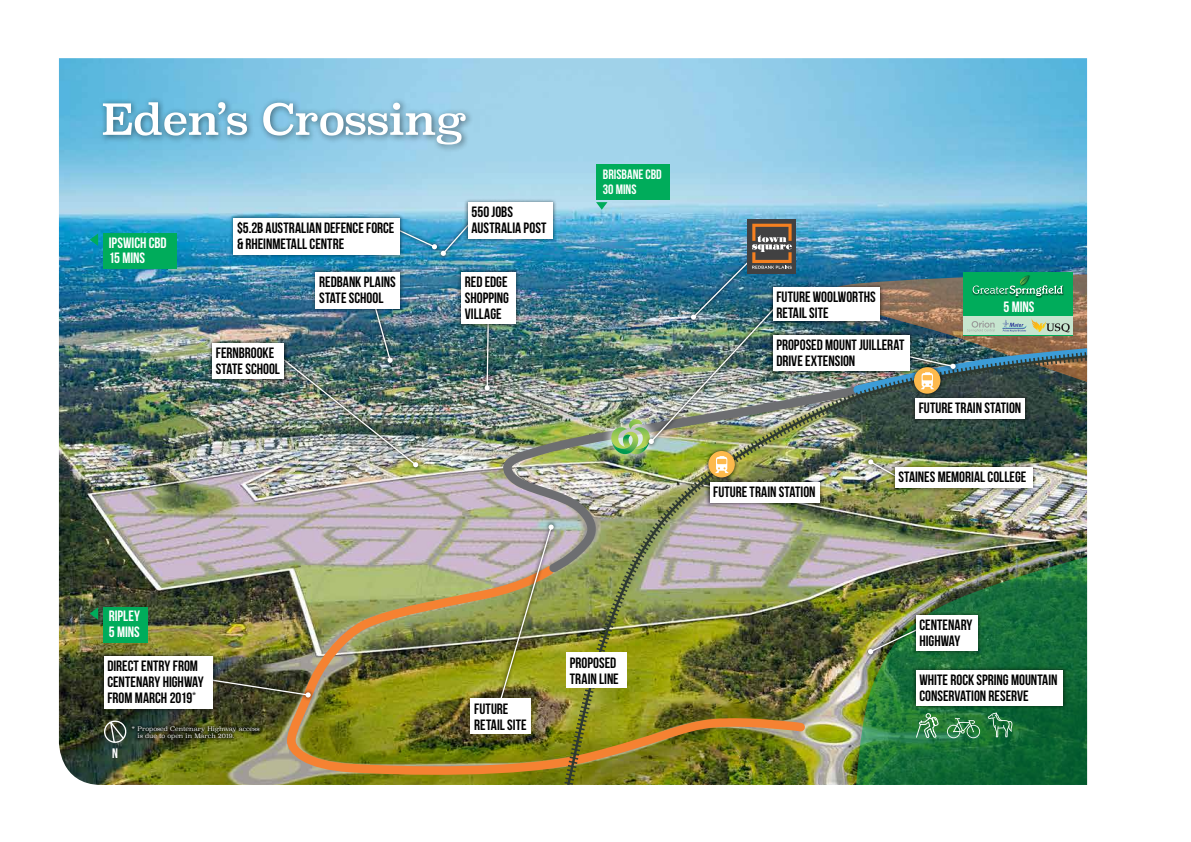
<style>
.page{position:relative;width:1191px;height:842px;background:#fff}
.page>*{position:absolute;margin:0;border:0;box-sizing:border-box;transform-origin:0 0}
.t1{font:700 14.9px/15.9px "Bebas Neue";color:#000}
.t2{font:700 14.9px/15.9px "Bebas Neue";letter-spacing:-.005em;color:#fff}
.t3{font:700 13.7px "Bebas Neue";color:#fff}
.t4{font:700 13.6px/14.5px "Bebas Neue";color:#fff}
.t5{font:300 6.2px/7.2px "Superclarendon";color:#fff}
</style>
<div class="page">
<img style="left:59px;top:58px;width:1028px;height:727px">
<img style="left:283px;top:562px;width:277px;height:218px">
<img style="left:498px;top:381px;width:62px;height:195px">
<img style="left:560px;top:348px;width:527px;height:437px">
<svg style="left:103px;top:720px;width:24px;height:24px"></svg>
<div style="left:103px;top:233px;width:73px;height:36px;background:#00ac5b"></div>
<div style="left:103px;top:607px;width:44px;height:35px;background:#00ac5b"></div>
<div style="left:596px;top:164px;width:74px;height:35px;background:#00ac5b"></div>
<svg style="left:90px;top:233px;width:8px;height:13px"></svg>
<svg style="left:90px;top:607px;width:8px;height:13px"></svg>
<svg style="left:596px;top:202px;width:11px;height:8px"></svg>
<div style="left:863px;top:625px;width:59px;height:33px;background:#000;opacity:.5"></div>
<svg style="left:868px;top:628px;width:43px;height:26px"></svg>
<div style="left:480px;top:280px;width:14px;height:115px;background:#000;opacity:.5"></div>
<svg style="left:484px;top:328px;width:6px;height:63px"></svg>
<div style="left:277px;top:353px;width:145px;height:119px;background:#000;opacity:.5"></div>
<img style="left:280px;top:298px;width:138px;height:169px">
<div style="left:203px;top:675px;width:112px;height:27px;background:#000;opacity:.5"></div>
<svg style="left:217px;top:678px;width:94px;height:19px;background:#4d4b33"></svg>
<div style="left:911px;top:666px;width:156px;height:44px;background:#000;opacity:.5"></div>
<div style="left:916px;top:670px;width:146px;height:35px;background:#fff"></div>
<svg style="left:915px;top:713px;width:24px;height:25px"></svg>
<svg style="left:947px;top:718px;width:33px;height:20px"></svg>
<svg style="left:987px;top:712px;width:25px;height:25px"></svg>
<div style="left:601px;top:409px;width:59px;height:55px;background:#fff;opacity:.6"></div>
<div style="left:128px;top:722px;width:135px;height:21px;background:#000;opacity:.65"></div>
<div style="left:863px;top:455px;width:40px;height:27px;background:#000;opacity:.5"></div>
<svg style="left:868px;top:459px;width:32px;height:20px"></svg>
<div style="left:98px;top:97px;width:375px;height:56px;background:#000;opacity:.5"></div>
<svg style="left:103px;top:102px;width:363px;height:43px"></svg>
<div style="left:747px;top:219px;width:49px;height:55px;background:#414142"></div>
<div style="left:963px;top:272px;width:110px;height:63px;background:#00ac5b"></div>
<div style="left:496px;top:520px;width:62px;height:184px;background:#000;opacity:.5"></div>
<img style="left:499px;top:524px;width:55px;height:176px">
<div style="left:471px;top:699px;width:60px;height:35px;background:#fff"></div>
<div style="left:566px;top:653px;width:60px;height:35px;background:#fff"></div>
<div style="left:208px;top:339px;width:81px;height:45px;background:#000;opacity:.65"></div>
<div style="left:212px;top:344px;width:72px;height:35px;background:#fff"></div>
<div style="left:457px;top:268px;width:63px;height:60px;background:#000;opacity:.5"></div>
<div style="left:461px;top:272px;width:54px;height:52px;background:#fff"></div>
<div style="left:311px;top:268px;width:93px;height:45px;background:#000;opacity:.5"></div>
<div style="left:316px;top:272px;width:84px;height:36px;background:#fff"></div>
<div style="left:229px;top:214px;width:175px;height:45px;background:#000;opacity:.5"></div>
<div style="left:234px;top:218px;width:166px;height:36px;background:#fff"></div>
<div style="left:100px;top:652px;width:117px;height:62px;background:#000;opacity:.5"></div>
<div style="left:104px;top:656px;width:108px;height:53px;background:#fff"></div>
<div style="left:890px;top:463px;width:146px;height:29px;background:#000;opacity:.5"></div>
<div style="left:895px;top:467px;width:137px;height:21px;background:#fff"></div>
<div style="left:768px;top:283px;width:116px;height:43px;background:#000;opacity:.6"></div>
<div style="left:773px;top:287px;width:106px;height:34px;background:#fff"></div>
<div style="left:768px;top:331px;width:146px;height:44px;background:#000;opacity:.6"></div>
<div style="left:773px;top:335px;width:136px;height:36px;background:#fff"></div>
<div style="left:705px;top:478px;width:119px;height:29px;background:#000;opacity:.6"></div>
<div style="left:709px;top:483px;width:110px;height:20px;background:#fff"></div>
<div style="left:910px;top:394px;width:119px;height:30px;background:#000;opacity:.6"></div>
<div style="left:915px;top:399px;width:110px;height:20px;background:#fff"></div>
<div style="left:911px;top:611px;width:71px;height:44px;background:#000;opacity:.5"></div>
<div style="left:916px;top:616px;width:61px;height:35px;background:#fff"></div>
<div style="left:704px;top:447px;width:35px;height:35px;background:#000;opacity:.75"></div>
<div style="left:708px;top:451px;width:27px;height:26px;background:#fdba4d;border-radius:50%"></div>
<img style="left:611px;top:224px;width:181px;height:249px">
<img style="left:829px;top:274px;width:258px;height:124px">
<div style="left:436px;top:217px;width:40px;height:43px;background:#000;opacity:.5"></div>
<svg style="left:395px;top:220px;width:78px;height:36px;background:#4fa4ca"></svg>
<div style="left:464px;top:198px;width:93px;height:45px;background:#000;opacity:.5"></div>
<div style="left:468px;top:203px;width:85px;height:36px;background:#fff"></div>
<p class="t2" style="left:109px;top:234px;width:59px">IPSWICH CBD<br>15 MINS</p>
<p class="t1" style="left:237px;top:220px;width:159px">$5.2B AUSTRALIAN DEFENCE FORCE &amp; RHEINMETALL CENTRE</p>
<p class="t1" style="left:216px;top:345px;width:66px">FERNBROOKE<br>STATE SCHOOL</p>
<p class="t1" style="left:319px;top:274px;width:78px">REDBANK PLAINS<br>STATE SCHOOL</p>
<p class="t2" style="left:109px;top:608px;width:33px">RIPLEY<br>5 MINS</p>
<p class="t1" style="left:107px;top:658px;width:98px">DIRECT ENTRY FROM<br>CENTENARY HIGHWAY<br>FROM MARCH 2019<sup>*</sup></p>
<p class="t3" style="left:112px;top:745px;width:7px">N</p>
<p class="t5" style="left:138px;top:725px;width:123px;text-indent:-6px">* Proposed Centenary Highway access is due to open in March 2019.</p>
<p class="t1" style="left:471px;top:204px;width:76px">550 JOBS<br>AUSTRALIA POST</p>
<p class="t1" style="left:465px;top:274px;width:46px;text-align:justify">RED EDGE SHOPPING VILLAGE</p>
<p class="t4" style="left:603px;top:167px;width:60px">BRISBANE CBD<br>30 MINS</p>
<p class="t1" style="left:474px;top:700px;width:54px">FUTURE<br>RETAIL SITE</p>
<p class="t1" style="left:570px;top:654px;width:50px">PROPOSED<br>TRAIN LINE</p>
<p class="t1" style="left:776px;top:289px;width:101px">FUTURE WOOLWORTHS<br>RETAIL SITE</p>
<p class="t1" style="left:776px;top:337px;width:130px">PROPOSED MOUNT JUILLERAT<br>DRIVE EXTENSION</p>
<p class="t2" style="left:1003px;top:299px;width:32px">5 MINS</p>
<p class="t1" style="left:918px;top:400px;width:104px">FUTURE TRAIN STATION</p>
<p class="t1" style="left:713px;top:484px;width:104px">FUTURE TRAIN STATION</p>
<p class="t1" style="left:898px;top:469px;width:129px">STAINES MEMORIAL COLLEGE</p>
<p class="t1" style="left:919px;top:617px;width:55px">CENTENARY<br>HIGHWAY</p>
<p class="t1" style="left:919px;top:672px;width:140px">WHITE ROCK SPRING MOUNTAIN<br>CONSERVATION RESERVE</p>
</div>
